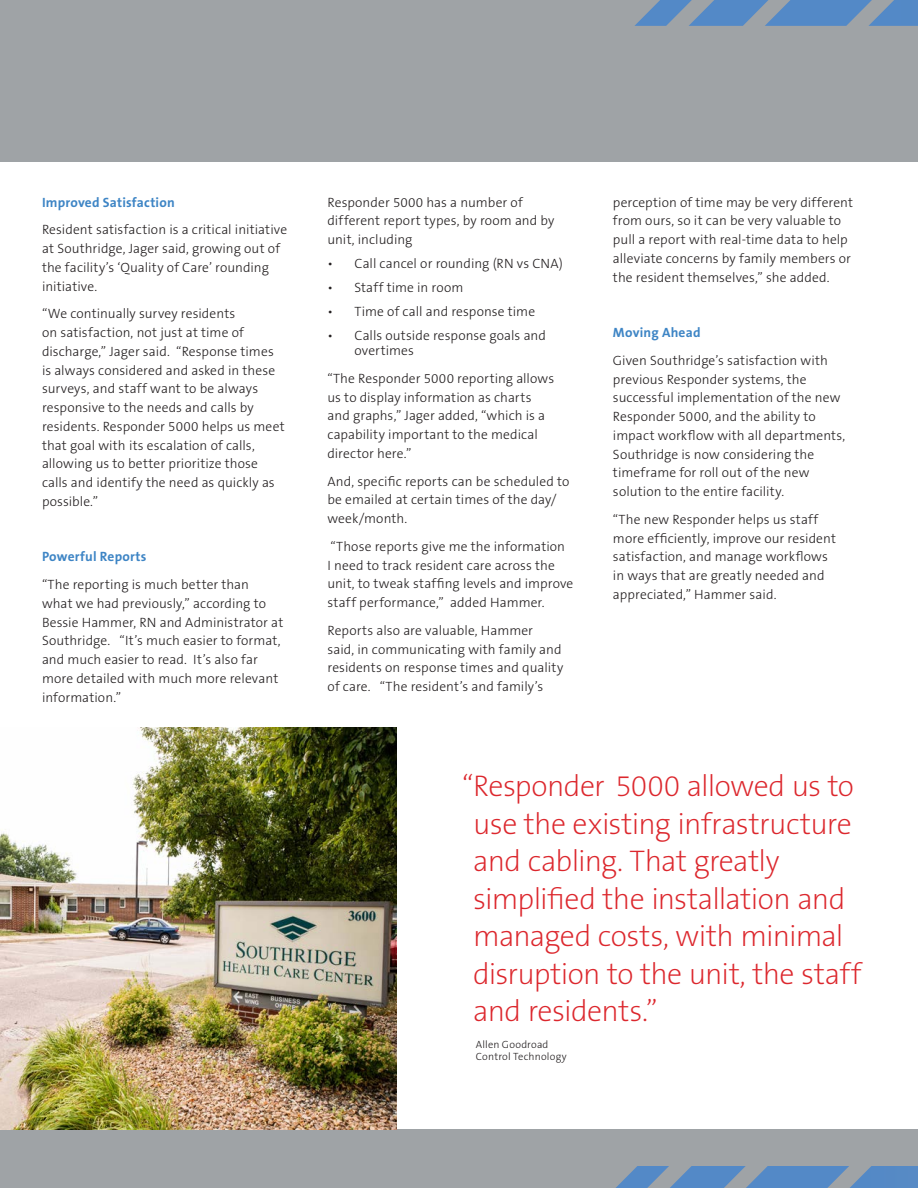
<style>
.page{position:relative;width:918px;height:1188px;background:#fff}
.page>*{position:absolute;margin:0;border:0;box-sizing:border-box;transform-origin:0 0}
.callout{font:200 30px/37.5px "The Sans B2";letter-spacing:-.025em;color:#dc272d}
.body{font:300 13.5px/18.8px "The Sans B3";letter-spacing:.005em;color:#231f20}
.body-2{font:700 13.5px "The Sans B7";letter-spacing:.015em;color:#3e85c5}
.callout_names{font:300 10.5px "The Sans B3";letter-spacing:.02em;color:#231f20}
</style>
<div class="page">
<div style="left:0;top:0;width:918px;height:161px;background:#9fa3a6"></div>
<svg style="left:634px;top:0;width:284px;height:26px"></svg>
<div style="left:0;top:1129px;width:918px;height:59px;background:#9fa3a6"></div>
<svg style="left:616px;top:1167px;width:302px;height:21px"></svg>
<img style="left:0;top:727px;width:396px;height:402px">
<p class="body-2" style="left:42px;top:195px;width:134px">Improved Satisfaction</p>
<p class="body" style="left:42px;top:221px;width:247px">Resident satisfaction is a critical initiative at Southridge, Jager said, growing out of the facility’s ‘Quality of Care’ rounding initiative.</p>
<p class="body" style="left:42px;top:305px;width:244px">“We continually survey residents<br>on satisfaction, not just at time of discharge,” Jager said. “Response times is always considered and asked in these surveys, and staff want to be always responsive to the needs and calls by residents. Responder 5000 helps us meet that goal with its escalation of calls, allowing us to better prioritize those calls and identify the need as quickly as possible.”</p>
<p class="body-2" style="left:42px;top:550px;width:106px">Powerful Reports</p>
<p class="body" style="left:42px;top:576px;width:243px">“The reporting is much better than<br>what we had previously,” according to Bessie Hammer, RN and Administrator at Southridge. “It’s much easier to format, and much easier to read. It’s also far more detailed with much more relevant information.”</p>
<p class="body" style="left:327px;top:193px;width:229px">Responder 5000 has a number of different report types, by room and by unit, including</p>
<p class="body" style="left:327px;top:255px;width:237px">• Call cancel or rounding (RN vs CNA)</p>
<p class="body" style="left:327px;top:279px;width:137px">• Staff time in room</p>
<p class="body" style="left:327px;top:303px;width:209px">• Time of call and response time</p>
<p class="body" style="left:354px;top:329px;width:193px;line-height:15px;text-indent:-27px">• Calls outside response goals and overtimes</p>
<p class="body" style="left:327px;top:369px;width:228px">“The Responder 5000 reporting allows us to display information as charts and graphs,” Jager added, “which is a capability important to the medical director here.”</p>
<p class="body" style="left:327px;top:472px;width:244px">And, specific reports can be scheduled to be emailed at certain times of the day/ week/month.</p>
<p class="body" style="left:327px;top:537px;width:247px">“Those reports give me the information<br>I need to track resident care across the unit, to tweak staffing levels and improve staff performance,” added Hammer.</p>
<p class="body" style="left:327px;top:621px;width:237px">Reports also are valuable, Hammer<br>said, in communicating with family and residents on response times and quality of care. “The resident’s and family’s</p>
<p class="body" style="left:613px;top:193px;width:242px">perception of time may be very different from ours, so it can be very valuable to pull a report with real-time data to help alleviate concerns by family members or the resident themselves,” she added.</p>
<p class="body-2" style="left:613px;top:325px;width:89px">Moving Ahead</p>
<p class="body" style="left:613px;top:351px;width:234px">Given Southridge’s satisfaction with previous Responder systems, the successful implementation of the new Responder 5000, and the ability to impact workflow with all departments, Southridge is now considering the timeframe for roll out of the new solution to the entire facility.</p>
<p class="body" style="left:613px;top:510px;width:225px">“The new Responder helps us staff more efficiently, improve our resident satisfaction, and manage workflows in ways that are greatly needed and appreciated,” Hammer said.</p>
<p class="callout" style="left:473px;top:768px;width:390px;text-indent:-11px">“Responder 5000 allowed us to use the existing infrastructure and cabling. That greatly simplified the installation and managed costs, with minimal disruption to the unit, the staff and residents.”</p>
<p class="callout_names" style="left:476px;top:1039px;width:74px">Allen Goodroad</p>
<p class="callout_names" style="left:476px;top:1051px;width:92px">Control Technology</p>
</div>
